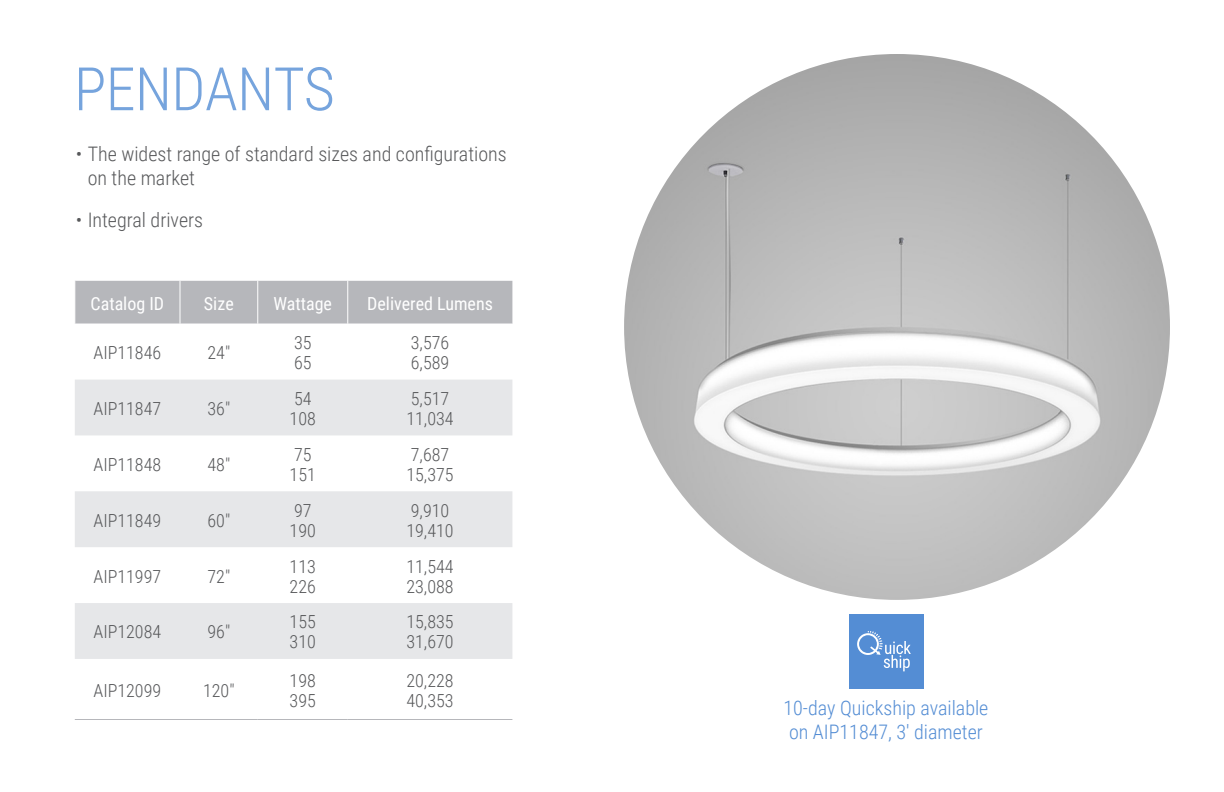
<style>
.page{position:relative;width:1224px;height:792px;background:#fff}
.page>*{position:absolute;margin:0;border:0;box-sizing:border-box;transform-origin:0 0}
.Bulleted_text{font:300 60px "Roboto Condensed";letter-spacing:-.01em;color:#76a4dd}
.t1{font:300 20px/24px "Roboto Condensed";color:#57585a}
.t2{font:300 20px "Roboto Condensed";color:#548dd4}
.Bulleted_text-2{font:300 18px/20px "Roboto Condensed";color:#57585a}
.Bulleted_text-3{font:18px "Roboto Condensed";color:#fff}
</style>
<div class="page">
<img style="left:624px;top:54px;width:546px;height:546px;border-radius:273px">
<div style="left:75px;top:281px;width:437px;height:43px;background:#b6b7bb"></div>
<svg style="left:75px;top:380px;width:437px;height:279px;fill:#e6e7e9"></svg>
<hr style="left:180px;top:281px;width:1px;height:43px;background:#fff">
<hr style="left:257px;top:281px;width:1px;height:43px;background:#fff">
<hr style="left:347px;top:281px;width:1px;height:43px;background:#fff">
<hr style="left:75px;top:719px;width:105px;height:1px;background:#b6b7bb">
<hr style="left:180px;top:719px;width:78px;height:1px;background:#b6b7bb">
<hr style="left:258px;top:719px;width:90px;height:1px;background:#b6b7bb">
<hr style="left:348px;top:719px;width:164px;height:1px;background:#b6b7bb">
<div style="left:849px;top:614px;width:74px;height:74px;background:#548dd4"></div>
<svg style="left:857px;top:631px;width:54px;height:40px"></svg>
<p class="Bulleted_text" style="left:74px;top:47px;width:262px">PENDANTS</p>
<p class="t1" style="left:88px;top:141px;width:421px;text-indent:-12px">• The widest range of standard sizes and configurations on the market</p>
<p class="t1" style="left:76px;top:207px;width:129px">• Integral drivers</p>
<p class="Bulleted_text-3" style="left:91px;top:291px;width:75px">Catalog ID</p>
<p class="Bulleted_text-3" style="left:204px;top:291px;width:31px">Size</p>
<p class="Bulleted_text-3" style="left:273px;top:291px;width:60px">Wattage</p>
<p class="Bulleted_text-3" style="left:367px;top:291px;width:127px">Delivered Lumens</p>
<p class="Bulleted_text-2" style="left:94px;top:342px;width:69px">AIP11846</p>
<p class="Bulleted_text-2" style="left:208px;top:342px;width:24px">24"</p>
<p class="Bulleted_text-2" style="left:294px;top:332px;width:19px">35<br>65</p>
<p class="Bulleted_text-2" style="left:411px;top:332px;width:40px">3,576<br>6,589</p>
<p class="Bulleted_text-2" style="left:94px;top:398px;width:69px">AIP11847</p>
<p class="Bulleted_text-2" style="left:208px;top:398px;width:24px">36"</p>
<p class="Bulleted_text-2" style="left:290px;top:388px;width:28px">54<br>108</p>
<p class="Bulleted_text-2" style="left:406px;top:388px;width:49px">5,517<br>11,034</p>
<p class="Bulleted_text-2" style="left:94px;top:454px;width:69px">AIP11848</p>
<p class="Bulleted_text-2" style="left:208px;top:454px;width:24px">48"</p>
<p class="Bulleted_text-2" style="left:290px;top:444px;width:28px">75<br>151</p>
<p class="Bulleted_text-2" style="left:406px;top:444px;width:49px">7,687<br>15,375</p>
<p class="Bulleted_text-2" style="left:94px;top:510px;width:69px">AIP11849</p>
<p class="Bulleted_text-2" style="left:208px;top:510px;width:24px">60"</p>
<p class="Bulleted_text-2" style="left:290px;top:500px;width:28px">97<br>190</p>
<p class="Bulleted_text-2" style="left:406px;top:500px;width:49px">9,910<br>19,410</p>
<p class="Bulleted_text-2" style="left:94px;top:565px;width:69px">AIP11997</p>
<p class="Bulleted_text-2" style="left:208px;top:565px;width:24px">72"</p>
<p class="Bulleted_text-2" style="left:290px;top:555px;width:28px">113<br>226</p>
<p class="Bulleted_text-2" style="left:406px;top:555px;width:49px">11,544<br>23,088</p>
<p class="Bulleted_text-2" style="left:94px;top:621px;width:69px">AIP12084</p>
<p class="Bulleted_text-2" style="left:208px;top:621px;width:24px">96"</p>
<p class="Bulleted_text-2" style="left:290px;top:611px;width:28px">155<br>310</p>
<p class="Bulleted_text-2" style="left:406px;top:611px;width:49px">15,835<br>31,670</p>
<p class="Bulleted_text-2" style="left:94px;top:680px;width:69px">AIP12099</p>
<p class="Bulleted_text-2" style="left:203px;top:680px;width:33px">120"</p>
<p class="Bulleted_text-2" style="left:290px;top:670px;width:28px">198<br>395</p>
<p class="Bulleted_text-2" style="left:406px;top:670px;width:49px">20,228<br>40,353</p>
<p class="t2" style="left:784px;top:694px;width:206px">10-day Quickship available</p>
<p class="t2" style="left:789px;top:718px;width:195px">on AIP11847, 3' diameter</p>
</div>
